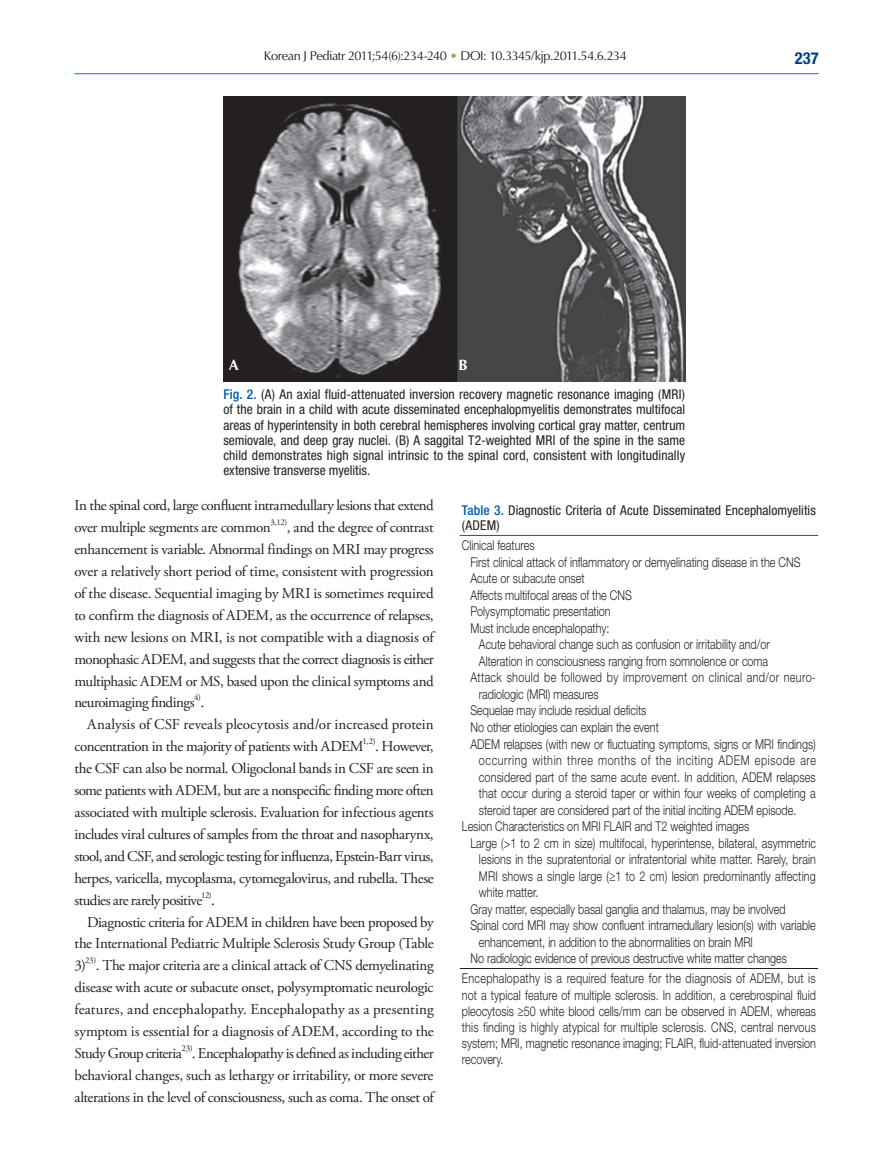
<style>
.page{position:relative;width:893px;height:1170px;background:#fff}
.page>*{position:absolute;margin:0;border:0;box-sizing:border-box;transform-origin:0 0}
.t1{font:700 condensed 16.5px "Helvetica Neue";color:#014081}
.t2{font:15px/21.9px "Adobe Garamond Pro";letter-spacing:-.025em;color:#231f20;text-align:justify}
.t3{font:700 15px "Optima LT Std";color:#fff}
.t4{font:300 13.5px/16.2px "Helvetica Neue";color:#231f20;text-align:justify;scale:.8 1}
.t5{font:condensed 13.5px/15px "Helvetica Neue";letter-spacing:.005em;color:#231f20;text-align:justify}
.t6{font:300 13.5px "Helvetica Neue";letter-spacing:.035em;color:#231f20;scale:.8 1}
.t7{font:300 13.5px "Helvetica Neue";letter-spacing:.055em;color:#231f20;scale:.8 1}
.t8{font:12.75px "Optima LT Std";letter-spacing:-.04em;color:#231f20}
.t9{font:8.7px "Adobe Garamond Pro";letter-spacing:-.03em;color:#231f20}
.s1{color:#71bf44}
.s2{font-weight:500;color:#015aaa}
</style>
<div class="page">
<hr style="left:74px;top:73px;width:745px;height:1px;background:#007ec5">
<img style="left:223px;top:96px;width:462px;height:285px">
<hr style="left:460px;top:535px;width:358px;height:1px;background:#015aaa">
<hr style="left:460px;top:968px;width:358px;height:1px;background:#231f20">
<p class="t8" style="left:264px;top:49px;width:364px">Korean J Pediatr 2011;54(6):234-240 <span class="s1">•</span> DOI: 10.3345/kjp.2011.54.6.234</p>
<p class="t1" style="left:795px;top:48px;width:25px">237</p>
<p class="t3" style="left:229px;top:356px;width:12px">A</p>
<p class="t3" style="left:459px;top:356px;width:11px">B</p>
<p class="t5" style="left:223px;top:387px;width:463px"><span class="s2">Fig. 2.</span> (A) An axial fluid-attenuated inversion recovery magnetic resonance imaging (MRI) of the brain in a child with acute disseminated encephalopmyelitis demonstrates multifocal areas of hyperintensity in both cerebral hemispheres involving cortical gray matter, centrum semiovale, and deep gray nuclei. (B) A saggital T2-weighted MRI of the spine in the same child demonstrates high signal intrinsic to the spinal cord, consistent with longitudinally extensive transverse myelitis.</p>
<p class="t2" style="left:74px;top:495px;width:361px">In the spinal cord, large confluent intramedullary lesions that extend over multiple segments are common</p>
<p class="t9" style="left:270px;top:517px;width:18px">3,12)</p>
<p class="t2" style="left:74px;top:517px;width:361px;text-indent:213px">, and the degree of contrast enhancement is variable. Abnormal findings on MRI may progress over a relatively short period of time, consistent with progression of the disease. Sequential imaging by MRI is sometimes required to confirm the diagnosis of ADEM, as the occurrence of relapses, with new lesions on MRI, is not compatible with a diagnosis of monophasic ADEM, and suggests that the correct diagnosis is either multiphasic ADEM or MS, based upon the clinical symptoms and neuroimaging findings .</p>
<p class="t9" style="left:194px;top:692px;width:8px">4)</p>
<p class="t2" style="left:74px;top:714px;width:361px;text-indent:13px">Analysis of CSF reveals pleocytosis and/or increased protein concentration in the majority of patients with ADEM</p>
<p class="t9" style="left:363px;top:736px;width:14px">1,2)</p>
<p class="t2" style="left:74px;top:736px;width:361px;text-indent:301px">. However, the CSF can also be normal. Oligoclonal bands in CSF are seen in some patients with ADEM, but are a nonspecific finding more often associated with multiple sclerosis. Evaluation for infectious agents includes viral cultures of samples from the throat and nasopharynx, stool, and CSF, and serologic testing for influenza, Epstein-Barr virus, herpes, varicella, mycoplasma, cytomegalovirus, and rubella. These studies are rarely positive</p>
<p class="t9" style="left:201px;top:889px;width:12px">12)</p>
<p class="t2" style="left:211px;top:889px;width:5px">.</p>
<p class="t2" style="left:87px;top:911px;width:348px">Diagnostic criteria for ADEM in children have been proposed by</p>
<p class="t2" style="left:74px;top:933px;width:361px">the International Pediatric Multiple Sclerosis Study Group (Table</p>
<p class="t2" style="left:74px;top:955px;width:13px">3)</p>
<p class="t9" style="left:85px;top:955px;width:13px">23)</p>
<p class="t2" style="left:74px;top:955px;width:361px;text-indent:21px">. The major criteria are a clinical attack of CNS demyelinating disease with acute or subacute onset, polysymptomatic neurologic features, and encephalopathy. Encephalopathy as a presenting symptom is essential for a diagnosis of ADEM, according to the Study Group criteria</p>
<p class="t9" style="left:182px;top:1042px;width:12px">23)</p>
<p class="t2" style="left:74px;top:1042px;width:361px;text-indent:118px">. Encephalopathy is defined as including either behavioral changes, such as lethargy or irritability, or more severe alterations in the level of consciousness, such as coma. The onset of</p>
<p class="t5" style="left:462px;top:502px;width:355px"><span class="s2">Table 3.</span> Diagnostic Criteria of Acute Disseminated Encephalomyelitis (ADEM)</p>
<p class="t4" style="left:462px;top:537px;width:92px">Clinical features</p>
<p class="t4" style="left:470px;top:553px;width:414px">First clinical attack of inflammatory or demyelinating disease in the CNS</p>
<p class="t4" style="left:470px;top:570px;width:144px">Acute or subacute onset</p>
<p class="t4" style="left:470px;top:586px;width:203px">Affects multifocal areas of the CNS</p>
<p class="t4" style="left:470px;top:603px;width:177px">Polysymptomatic presentation</p>
<p class="t4" style="left:470px;top:619px;width:176px">Must include encephalopathy:</p>
<p class="t4" style="left:479px;top:636px;width:365px">Acute behavioral change such as confusion or irritability and/or</p>
<p class="t4" style="left:479px;top:652px;width:363px">Alteration in consciousness ranging from somnolence or coma</p>
<p class="t6" style="left:470px;top:669px;width:432px">Attack should be followed by improvement on clinical and/or neuro-</p>
<p class="t4" style="left:479px;top:685px;width:151px">radiologic (MRI) measures</p>
<p class="t4" style="left:470px;top:702px;width:222px">Sequelae may include residual deficits</p>
<p class="t4" style="left:470px;top:718px;width:237px">No other etiologies can explain the event</p>
<p class="t4" style="left:470px;top:735px;width:433px">ADEM relapses (with new or fluctuating symptoms, signs or MRI findings)</p>
<p class="t7" style="left:479px;top:751px;width:423px">occurring within three months of the inciting ADEM episode are</p>
<p class="t4" style="left:479px;top:768px;width:423px">considered part of the same acute event. In addition, ADEM relapses</p>
<p class="t4" style="left:479px;top:784px;width:422px">that occur during a steroid taper or within four weeks of completing a</p>
<p class="t4" style="left:479px;top:801px;width:398px">steroid taper are considered part of the initial inciting ADEM episode.</p>
<p class="t4" style="left:462px;top:817px;width:361px">Lesion Characteristics on MRI FLAIR and T2 weighted images</p>
<p class="t4" style="left:470px;top:834px;width:434px">Large (&gt;1 to 2 cm in size) multifocal, hyperintense, bilateral, asymmetric</p>
<p class="t4" style="left:479px;top:850px;width:423px">lesions in the supratentorial or infratentorial white matter. Rarely, brain</p>
<p class="t4" style="left:479px;top:867px;width:423px">MRI shows a single large (≥1 to 2 cm) lesion predominantly affecting</p>
<p class="t4" style="left:479px;top:883px;width:76px">white matter.</p>
<p class="t4" style="left:470px;top:900px;width:396px">Gray matter, especially basal ganglia and thalamus, may be involved</p>
<p class="t4" style="left:470px;top:916px;width:433px">Spinal cord MRI may show confluent intramedullary lesion(s) with variable</p>
<p class="t4" style="left:479px;top:933px;width:344px">enhancement, in addition to the abnormalities on brain MRI</p>
<p class="t4" style="left:470px;top:949px;width:397px">No radiologic evidence of previous destructive white matter changes</p>
<p class="t4" style="left:462px;top:970px;width:444px">Encephalopathy is a required feature for the diagnosis of ADEM, but is not a typical feature of multiple sclerosis. In addition, a cerebrospinal fluid pleocytosis ≥50 white blood cells/mm can be observed in ADEM, whereas this finding is highly atypical for multiple sclerosis. CNS, central nervous system; MRI, magnetic resonance imaging; FLAIR, fluid-attenuated inversion recovery.</p>
</div>
